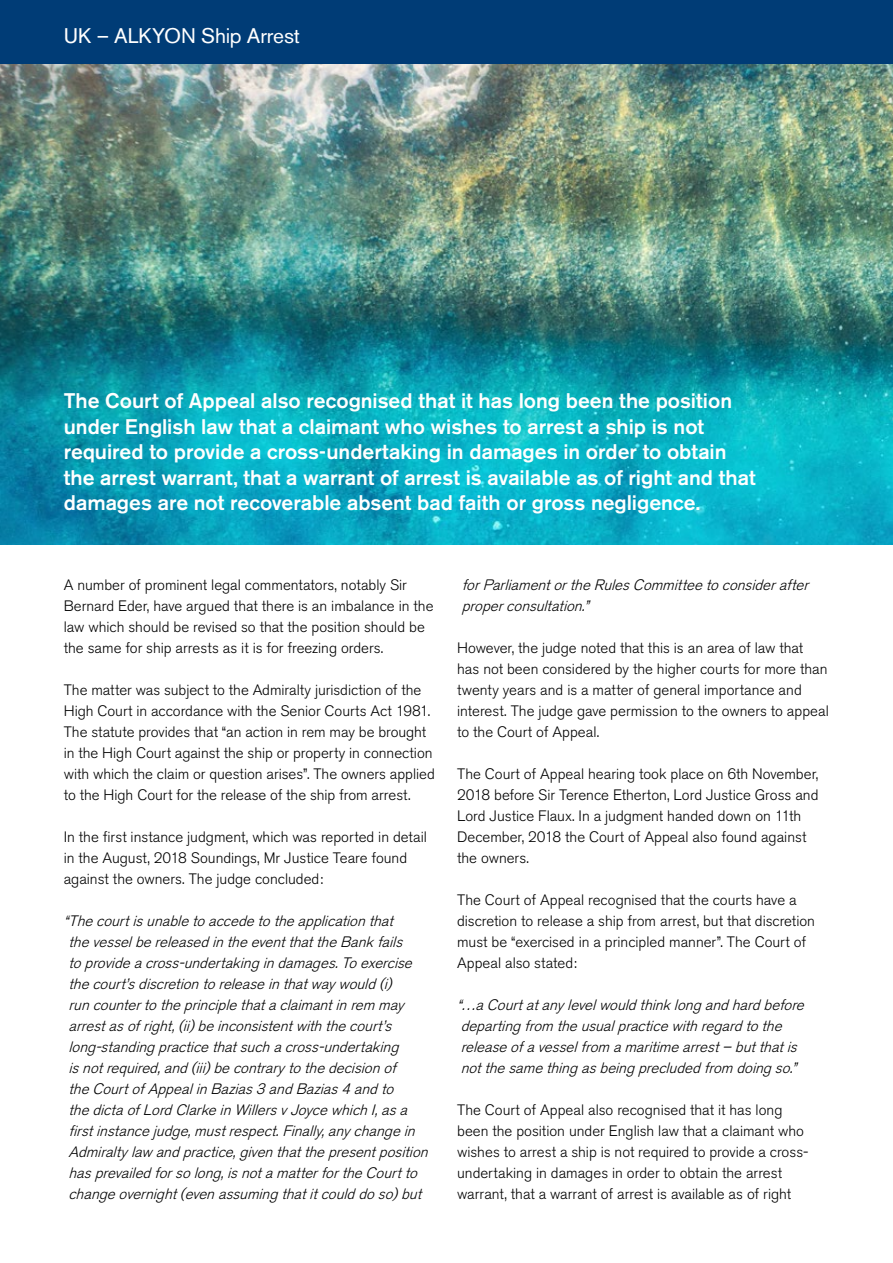
<style>
.page{position:relative;width:893px;height:1263px;background:#fff}
.page>*{position:absolute;margin:0;border:0;box-sizing:border-box;transform-origin:0 0}
.t1{font:500 21px/25.5px "Akzidenz Grotesk BE";color:#fff}
.t2{font:21px "Akzidenz Grotesk BE";letter-spacing:-.005em;color:#fff}
.t3{font:300 15px/21px "Akzidenz Grotesk BE";color:#000}
.t4{font:italic 300 15px/21px "Akzidenz Grotesk BE";color:#000}
</style>
<div class="page">
<img style="left:0;top:64px;width:893px;height:480px">
<div style="left:0;top:0;width:893px;height:64px;background:#003c76"></div>
<h1 class="t2" style="left:64px;top:23px;width:238px">UK – ALKYON Ship Arrest</h1>
<p class="t1" style="left:64px;top:388px;width:693px">The Court of Appeal also recognised that it has long been the position under English law that a claimant who wishes to arrest a ship is not required to provide a cross-undertaking in damages in order to obtain the arrest warrant, that a warrant of arrest is available as of right and that damages are not recoverable absent bad faith or gross negligence.</p>
<p class="t3" style="left:64px;top:574px;width:371px">A number of prominent legal commentators, notably Sir Bernard Eder, have argued that there is an imbalance in the law which should be revised so that the position should be the same for ship arrests as it is for freezing orders.</p>
<p class="t3" style="left:64px;top:679px;width:373px">The matter was subject to the Admiralty jurisdiction of the High Court in accordance with the Senior Courts Act 1981.<br>The statute provides that “an action in rem may be brought in the High Court against the ship or property in connection with which the claim or question arises”. The owners applied to the High Court for the release of the ship from arrest.</p>
<p class="t3" style="left:64px;top:826px;width:365px">In the first instance judgment, which was reported in detail in the August, 2018 Soundings, Mr Justice Teare found against the owners. The judge concluded:</p>
<p class="t4" style="left:68px;top:910px;width:365px;text-indent:-5px">“Thecourtisunabletoaccedetotheapplicationthat thevesselbereleasedintheeventthattheBankfails toprovideacross-undertakingindamages.Toexercise thecourt’sdiscretiontoreleaseinthatwaywould(i) runcountertotheprinciplethataclaimantinrem may arrestasofright,(ii)beinconsistentwiththecourt’s long-standingpracticethatsuchacross-undertaking isnotrequired,and(iii)becontrarytothedecisionof theCourtofAppealinBazias3andBazias4andto thedictaofLordClarkeinWillersvJoycewhichI,asa firstinstancejudge,mustrespect.Finally,anychangein Admiraltylaw andpractice,giventhatthepresentposition hasprevailedforsolong,isnotamatterfortheCourtto changeovernight(evenassumingthatitcoulddoso)but</p>
<p class="t4" style="left:462px;top:574px;width:352px">forParliamentortheRulesCommitteetoconsiderafter properconsultation.”</p>
<p class="t3" style="left:457px;top:637px;width:373px">However, the judge noted that this is an area of law that has not been considered by the higher courts for more than twenty years and is a matter of general importance and interest. The judge gave permission to the owners to appeal to the Court of Appeal.</p>
<p class="t3" style="left:457px;top:763px;width:363px">The Court of Appeal hearing took place on 6th November, 2018 before Sir Terence Etherton, Lord Justice Gross and Lord Justice Flaux. In a judgment handed down on 11th December, 2018 the Court of Appeal also found against the owners.</p>
<p class="t3" style="left:457px;top:889px;width:359px">The Court of Appeal recognised that the courts have a discretion to release a ship from arrest, but that discretion must be “exercised in a principled manner”. The Court of Appeal also stated:</p>
<p class="t4" style="left:457px;top:994px;width:353px">“…aCourtatanylevelwouldthinklongandhardbefore departingfrom theusualpracticewithregardtothe releaseofavesselfrom amaritimearrest–butthatis notthesamethingasbeingprecludedfrom doingso.”</p>
<p class="t3" style="left:457px;top:1099px;width:353px">The Court of Appeal also recognised that it has long been the position under English law that a claimant who wishes to arrest a ship is not required to provide a cross&shy;undertaking in damages in order to obtain the arrest warrant, that a warrant of arrest is available as of right</p>
</div>
